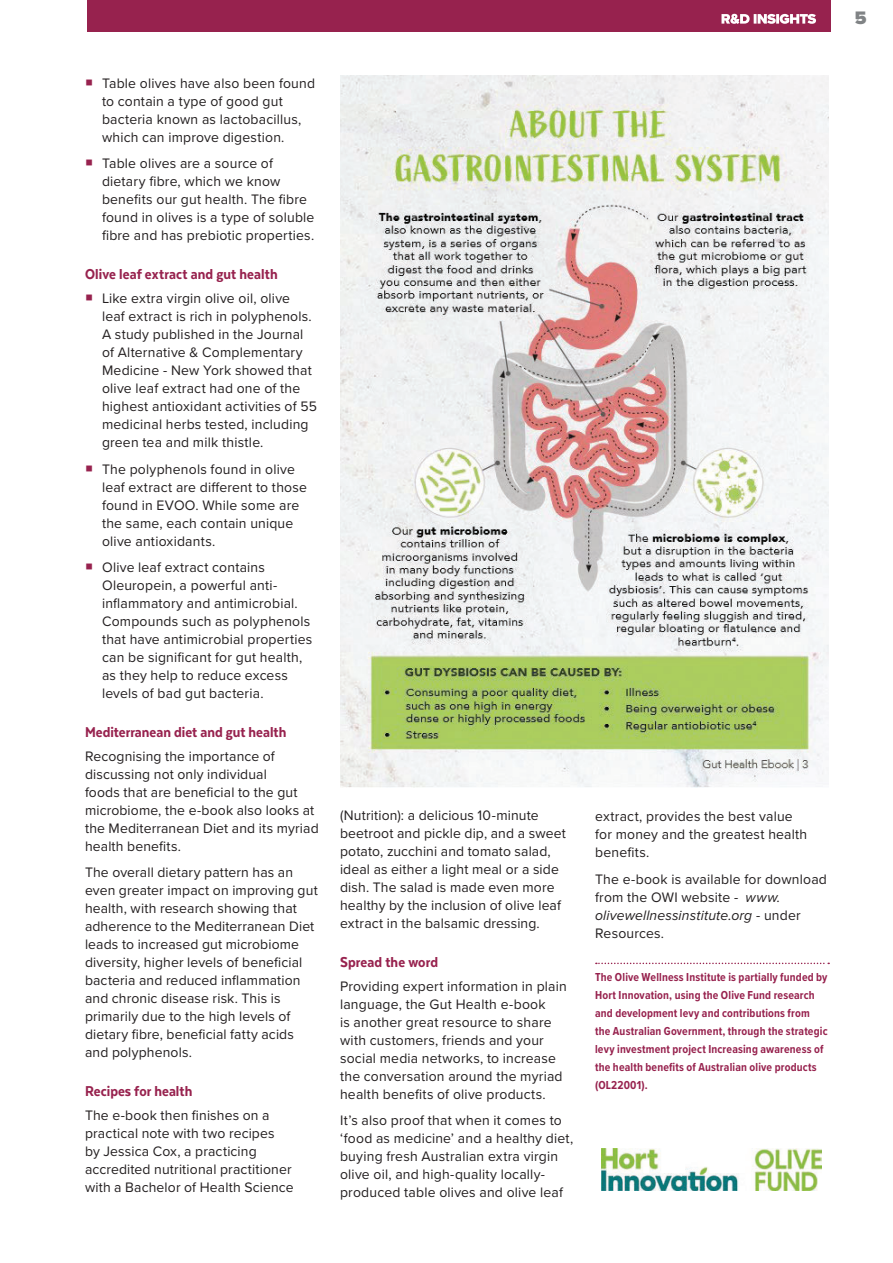
<style>
.page{position:relative;width:893px;height:1263px;background:#fff}
.page>*{position:absolute;margin:0;border:0;box-sizing:border-box;transform-origin:0 0}
.t1{font:900 18.75px "Proxima Nova";color:#808385}
.t2{font:800 16.5px "Texta Narrow";color:#97224e}
.t3{font:14.25px/18px "Proxima Nova";letter-spacing:.015em;color:#231f20}
.t4{font:700 12px/18px "Proxima Nova Cond";letter-spacing:.015em;color:#97224e}
.s1{font-style:italic}
</style>
<div class="page">
<div style="left:87px;top:0;width:744px;height:32px;background:#97224e"></div>
<svg style="left:721px;top:14px;width:95px;height:10px"></svg>
<svg style="left:596px;top:963px;width:233px;height:1px"></svg>
<img style="left:340px;top:76px;width:489px;height:712px">
<img style="left:601px;top:1149px;width:221px;height:41px">
<p class="t3" style="left:102px;top:75px;width:215px">Table olives have also been found to contain a type of good gut bacteria known as lactobacillus, which can improve digestion.</p>
<p class="t3" style="left:102px;top:156px;width:214px">Table olives are a source of dietary fibre, which we know benefits our gut health. The fibre found in olives is a type of soluble fibre and has prebiotic properties.</p>
<p class="t2" style="left:85px;top:264px;width:194px">Olive leaf extract and gut health</p>
<p class="t3" style="left:102px;top:291px;width:216px">Like extra virgin olive oil, olive<br>leaf extract is rich in polyphenols.<br>A study published in the Journal of Alternative &amp; Complementary Medicine - New York showed that olive leaf extract had one of the highest antioxidant activities of 55 medicinal herbs tested, including green tea and milk thistle.</p>
<p class="t3" style="left:102px;top:461px;width:206px">The polyphenols found in olive leaf extract are different to those found in EVOO. While some are the same, each contain unique olive antioxidants.</p>
<p class="t3" style="left:102px;top:559px;width:212px">Olive leaf extract contains<br>Oleuropein, a powerful anti&shy;inflammatory and antimicrobial.<br>Compounds such as polyphenols that have antimicrobial properties can be significant for gut health, as they help to reduce excess levels of bad gut bacteria.</p>
<p class="t2" style="left:85px;top:721px;width:203px">Mediterranean diet and gut health</p>
<p class="t3" style="left:85px;top:748px;width:235px">Recognising the importance of discussing not only individual<br>foods that are beneficial to the gut microbiome, the e-book also looks at the Mediterranean Diet and its myriad health benefits.</p>
<p class="t3" style="left:85px;top:865px;width:234px">The overall dietary pattern has an even greater impact on improving gut health, with research showing that adherence to the Mediterranean Diet leads to increased gut microbiome diversity, higher levels of beneficial bacteria and reduced inflammation and chronic disease risk. This is primarily due to the high levels of dietary fibre, beneficial fatty acids and polyphenols.</p>
<p class="t2" style="left:85px;top:1081px;width:109px">Recipes for health</p>
<p class="t3" style="left:85px;top:1107px;width:210px">The e-book then finishes on a practical note with two recipes<br>by Jessica Cox, a practicing accredited nutritional practitioner with a Bachelor of Health Science</p>
<p class="t3" style="left:340px;top:807px;width:227px">(Nutrition): a delicious 10-minute beetroot and pickle dip, and a sweet potato, zucchini and tomato salad, ideal as either a light meal or a side dish. The salad is made even more healthy by the inclusion of olive leaf extract in the balsamic dressing.</p>
<p class="t2" style="left:340px;top:951px;width:100px">Spread the word</p>
<p class="t3" style="left:340px;top:978px;width:228px">Providing expert information in plain language, the Gut Health e-book<br>is another great resource to share with customers, friends and your social media networks, to increase the conversation around the myriad health benefits of olive products.</p>
<p class="t3" style="left:340px;top:1113px;width:235px">It’s also proof that when it comes to ‘food as medicine’ and a healthy diet, buying fresh Australian extra virgin olive oil, and high-quality locally&shy;produced table olives and olive leaf</p>
<p class="t3" style="left:595px;top:808px;width:214px">extract, provides the best value for money and the greatest health benefits.</p>
<p class="t3" style="left:595px;top:871px;width:233px">The e-book is available for download from the OWI website - <span class="s1">www. olivewellnessinstitute.org</span> - under<br>Resources.</p>
<p class="t4" style="left:595px;top:969px;width:234px">The Olive Wellness Institute is partially funded by Hort Innovation, using the Olive Fund research and development levy and contributions from the Australian Government, through the strategic levy investment project Increasing awareness of the health benefits of Australian olive products (OL22001).</p>
<h1 class="t1" style="left:855px;top:9px;width:13px">5</h1>
</div>
